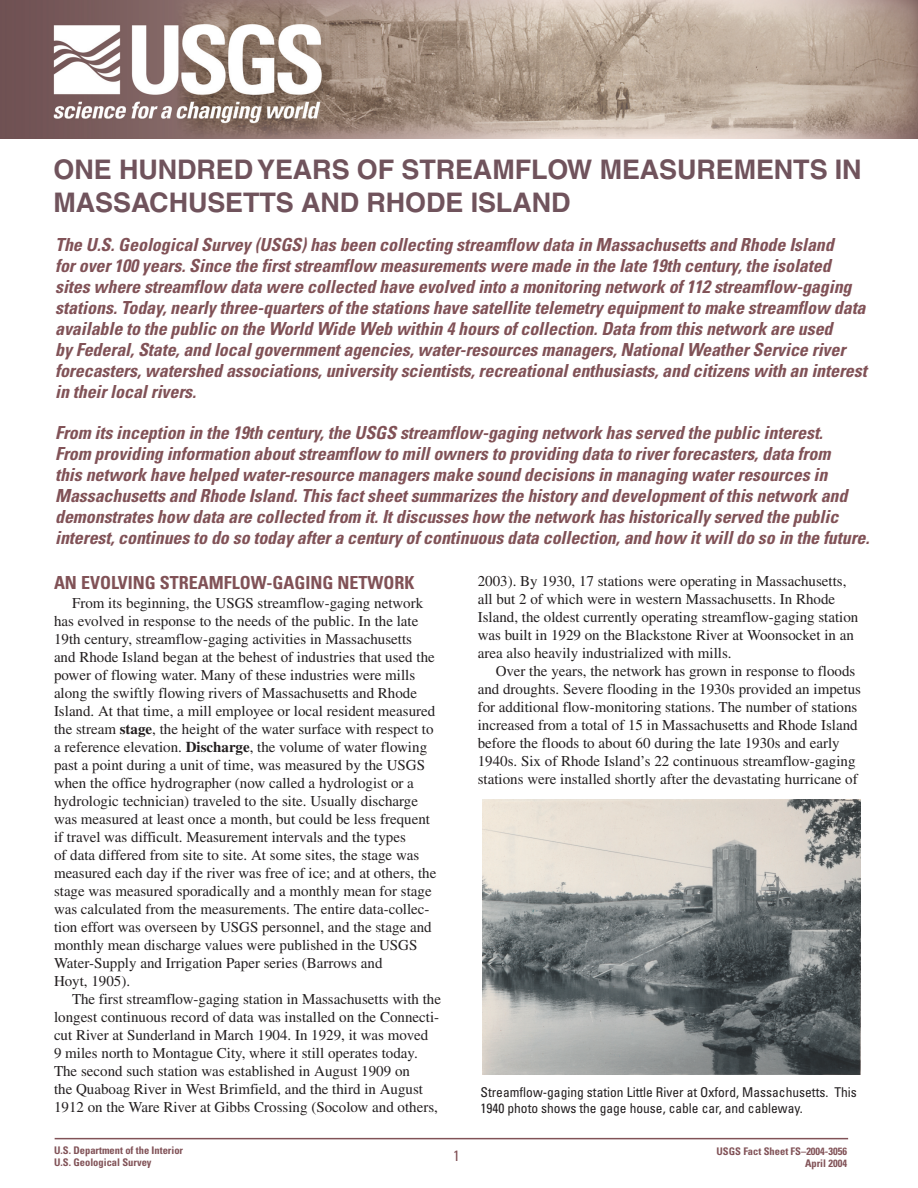
<style>
.page{position:relative;width:918px;height:1188px;background:#fff}
.page>*{position:absolute;margin:0;border:0;box-sizing:border-box;transform-origin:0 0}
.t1{font:700 27px/33px "Helvetica";letter-spacing:-.005em;color:#70535c}
.Abstract{font:italic 700 condensed 18px/21px "Univers";letter-spacing:-.005em;color:#815257}
.Heading_1{font:700 condensed 18px "Univers";color:#815257}
.Body_Text{font:15px/18px "Times";color:#231f20}
.Page_Number{font:condensed 15px "Univers";color:#815257}
.FigureCaption{font:condensed 13.5px/16.5px "Univers";color:#231f20}
.t2{font:700 condensed 10.5px "Univers";color:#815257}
.s1{font-weight:700}
</style>
<div class="page">
<hr style="left:55px;top:1138px;width:793px;height:1px;background:#815257">
<img style="left:482px;top:799px;width:378px;height:275px">
<img style="left:0;top:0;width:918px;height:139px">
<p class="t1" style="left:54px;top:153px;width:810px">ONE HUNDRED YEARS OF STREAMFLOW MEASUREMENTS IN<br>MASSACHUSETTS AND RHODE ISLAND</p>
<p class="Abstract" style="left:55px;top:234px;width:813px">The U.S. Geological Survey (USGS) has been collecting streamflow data in Massachusetts and Rhode Island<br>for over 100 years. Since the first streamflow measurements were made in the late 19th century, the isolated sites where streamflow data were collected have evolved into a monitoring network of 112 streamflow-gaging stations. Today, nearly three-quarters of the stations have satellite telemetry equipment to make streamflow data available to the public on the World Wide Web within 4 hours of collection. Data from this network are used<br>by Federal, State, and local government agencies, water-resources managers, National Weather Service river forecasters, watershed associations, university scientists, recreational enthusiasts, and citizens with an interest in their local rivers.</p>
<p class="Abstract" style="left:55px;top:422px;width:816px">From its inception in the 19th century, the USGS streamflow-gaging network has served the public interest.<br>From providing information about streamflow to mill owners to providing data to river forecasters, data from<br>this network have helped water-resource managers make sound decisions in managing water resources in Massachusetts and Rhode Island. This fact sheet summarizes the history and development of this network and demonstrates how data are collected from it. It discusses how the network has historically served the public interest, continues to do so today after a century of continuous data collection, and how it will do so in the future.</p>
<p class="Body_Text" style="left:478px;top:572px;width:382px">2003). By 1930, 17 stations were operating in Massachusetts, all but 2 of which were in western Massachusetts. In Rhode Island, the oldest currently operating streamflow-gaging station was built in 1929 on the Blackstone River at Woonsocket in an area also heavily industrialized with mills.</p>
<p class="Body_Text" style="left:478px;top:662px;width:385px;text-indent:18px">Over the years, the network has grown in response to floods and droughts. Severe flooding in the 1930s provided an impetus for additional flow-monitoring stations. The number of stations increased from a total of 15 in Massachusetts and Rhode Island before the floods to about 60 during the late 1930s and early 1940s. Six of Rhode Island’s 22 continuous streamflow-gaging stations were installed shortly after the devastating hurricane of</p>
<p class="Heading_1" style="left:54px;top:571px;width:362px">AN EVOLVING STREAMFLOW-GAGING NETWORK</p>
<p class="Body_Text" style="left:54px;top:594px;width:384px;text-indent:18px">From its beginning, the USGS streamflow-gaging network has evolved in response to the needs of the public. In the late 19th century, streamflow-gaging activities in Massachusetts and Rhode Island began at the behest of industries that used the power of flowing water. Many of these industries were mills along the swiftly flowing rivers of Massachusetts and Rhode Island. At that time, a mill employee or local resident measured the stream <span class="s1">stage</span>, the height of the water surface with respect to a reference elevation. <span class="s1">Discharge</span>, the volume of water flowing past a point during a unit of time, was measured by the USGS when the office hydrographer (now called a hydrologist or a hydrologic technician) traveled to the site. Usually discharge was measured at least once a month, but could be less frequent if travel was difficult. Measurement intervals and the types<br>of data differed from site to site. At some sites, the stage was measured each day if the river was free of ice; and at others, the stage was measured sporadically and a monthly mean for stage was calculated from the measurements. The entire data-collec&shy;tion effort was overseen by USGS personnel, and the stage and monthly mean discharge values were published in the USGS Water-Supply and Irrigation Paper series (Barrows and<br>Hoyt, 1905).</p>
<p class="Body_Text" style="left:54px;top:990px;width:388px;text-indent:18px">The first streamflow-gaging station in Massachusetts with the longest continuous record of data was installed on the Connecti&shy;cut River at Sunderland in March 1904. In 1929, it was moved<br>9 miles north to Montague City, where it still operates today.<br>The second such station was established in August 1909 on<br>the Quaboag River in West Brimfield, and the third in August 1912 on the Ware River at Gibbs Crossing (Socolow and others,</p>
<p class="FigureCaption" style="left:481px;top:1084px;width:378px">Streamflow-gaging station Little River at Oxford, Massachusetts. This<br>1940 photo shows the gage house, cable car, and cableway.</p>
<p class="t2" style="left:54px;top:1144px;width:130px">U.S. Department of the Interior</p>
<p class="t2" style="left:54px;top:1156px;width:99px">U.S. Geological Survey</p>
<p class="Page_Number" style="left:453px;top:1146px;width:8px">1</p>
<p class="t2" style="left:716px;top:1145px;width:132px">USGS Fact Sheet FS–2004-3056</p>
<p class="t2" style="left:805px;top:1157px;width:43px">April 2004</p>
</div>
